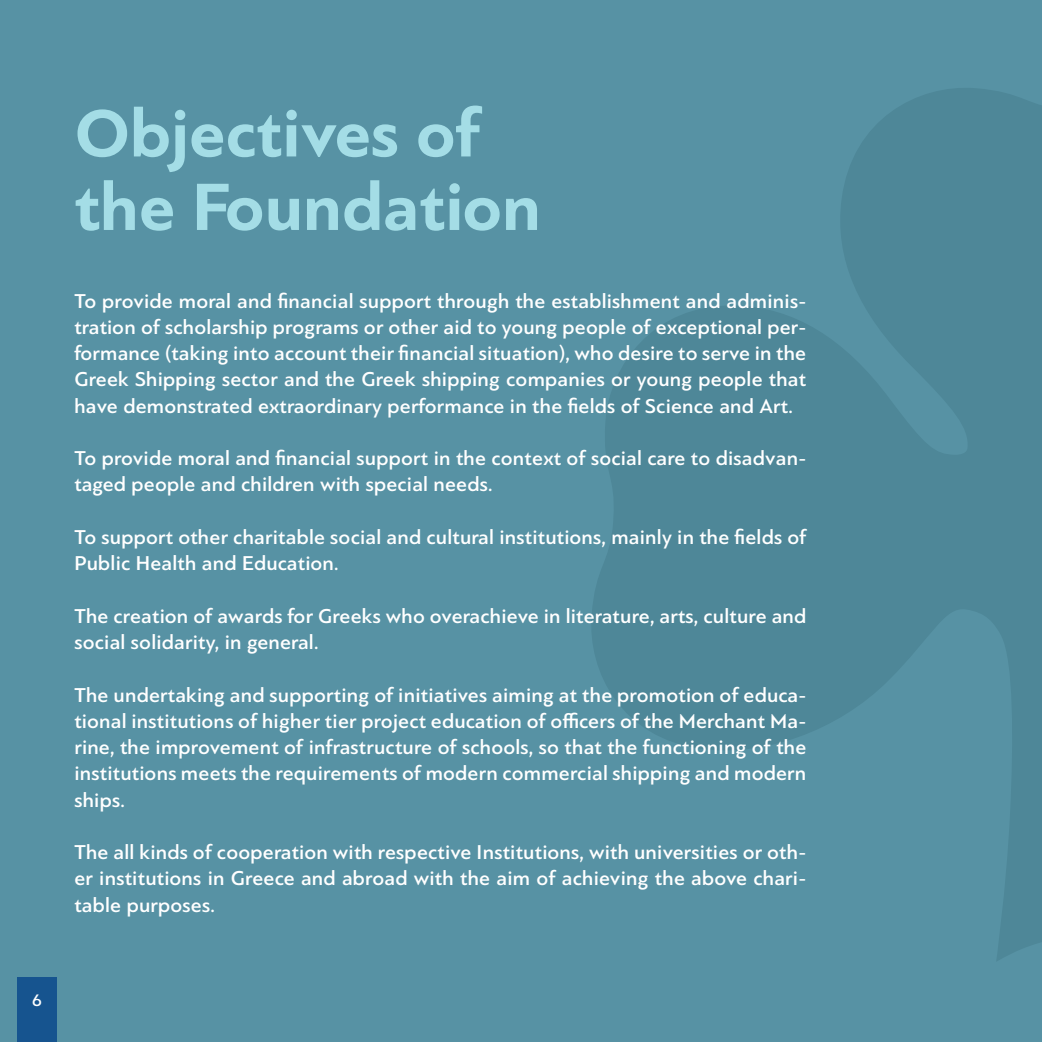
<style>
.page{position:relative;width:1042px;height:1042px;background:#5792a4}
.page>*{position:absolute;margin:0;border:0;box-sizing:border-box;transform-origin:0 0}
.t1{font:700 70px/73.5px "PF Bague Sans Pro";color:#a4dde6}
.t2{font:500 21px/26.2px "PF Bague Sans Pro";letter-spacing:.01em;color:#fff;text-align:justify}
.t3{font:500 17.5px "PF Bague Sans Pro";color:#fff}
</style>
<div class="page">
<svg style="left:592px;top:88px;width:450px;height:873px;fill:#4e8798"></svg>
<div style="left:18px;top:977px;width:39px;height:65px;background:#16548f"></div>
<p class="t3" style="left:32px;top:990px;width:11px">6</p>
<p class="t1" style="left:74px;top:98px;width:468px">Objectives of the Foundation</p>
<p class="t2" style="left:74px;top:288px;width:733px">To provide moral and financial support through the establishment and adminis&shy;tration of scholarship programs or other aid to young people of exceptional per&shy;formance (taking into account their financial situation), who desire to serve in the Greek Shipping sector and the Greek shipping companies or young people that have demonstrated extraordinary performance in the fields of Science and Art.</p>
<p class="t2" style="left:74px;top:445px;width:733px">To provide moral and financial support in the context of social care to disadvan&shy;taged people and children with special needs.</p>
<p class="t2" style="left:74px;top:524px;width:733px">To support other charitable social and cultural institutions, mainly in the fields of<br>Public Health and Education.</p>
<p class="t2" style="left:74px;top:603px;width:733px">The creation of awards for Greeks who overachieve in literature, arts, culture and social solidarity, in general.</p>
<p class="t2" style="left:74px;top:681px;width:733px">The undertaking and supporting of initiatives aiming at the promotion of educa&shy;tional institutions of higher tier project education of officers of the Merchant Ma&shy;rine, the improvement of infrastructure of schools, so that the functioning of the institutions meets the requirements of modern commercial shipping and modern ships.</p>
<p class="t2" style="left:74px;top:839px;width:733px">The all kinds of cooperation with respective Institutions, with universities or oth&shy;er institutions in Greece and abroad with the aim of achieving the above chari&shy;table purposes.</p>
</div>
